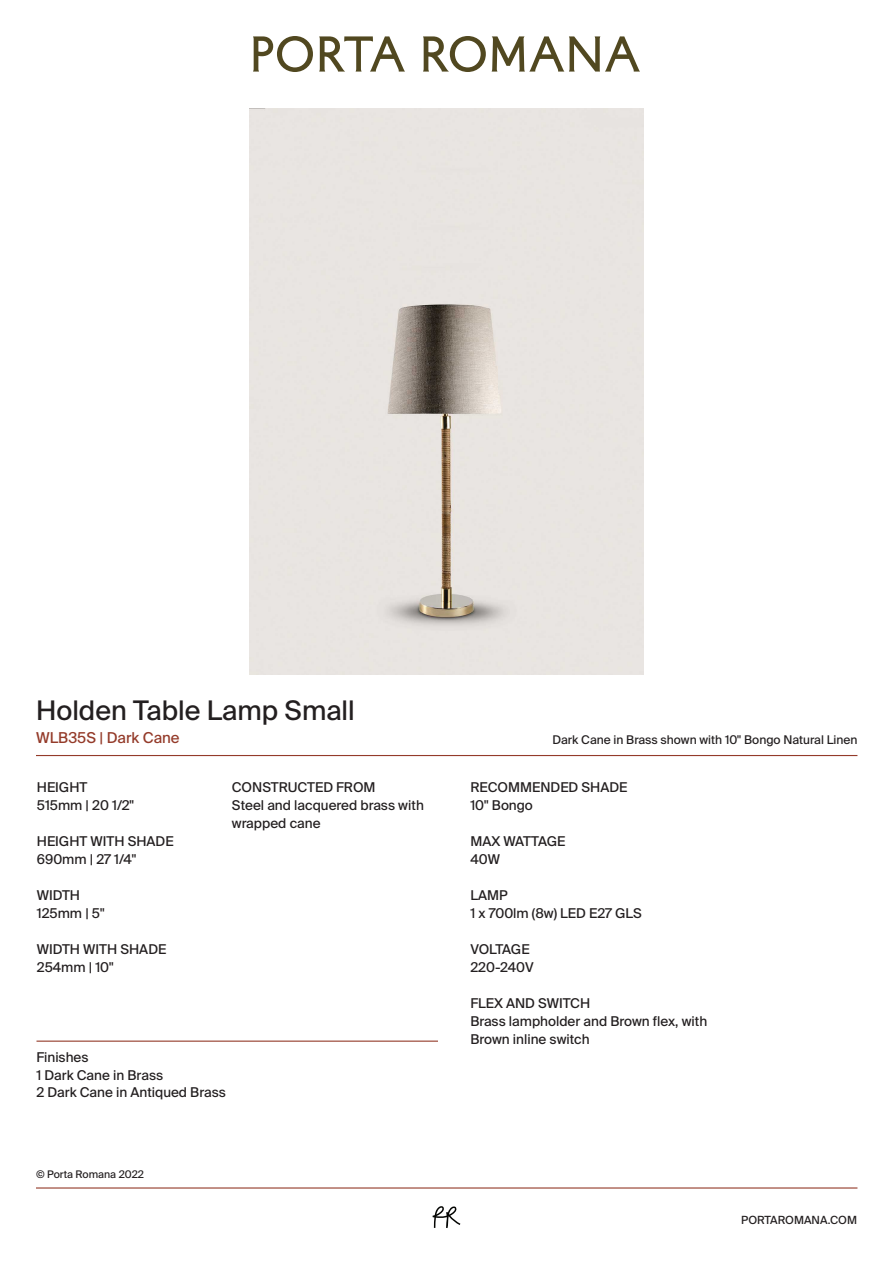
<style>
.page{position:relative;width:893px;height:1263px;background:#fff}
.page>*{position:absolute;margin:0;border:0;box-sizing:border-box;transform-origin:0 0}
.t1{font:27px "Suisse Intl";color:#231f20}
.t2{font:15px "Suisse Intl";color:#943b2a}
.t3{font:13.5px/18px "Suisse Intl";color:#231f20}
.t4{font:12px "Suisse Intl";color:#231f20}
.t5{font:11.25px "Suisse Intl";color:#231f20}
.t6{font:10.5px "Suisse Intl";color:#231f20}
</style>
<div class="page">
<hr style="left:36px;top:755px;width:821px;height:1px;background:#943b2a">
<img style="left:250px;top:108px;width:393px;height:566px">
<svg style="left:253px;top:36px;width:60px;height:36px"></svg>
<svg style="left:319px;top:36px;width:86px;height:36px"></svg>
<svg style="left:423px;top:36px;width:63px;height:36px"></svg>
<svg style="left:492px;top:36px;width:148px;height:36px"></svg>
<hr style="left:36px;top:1040px;width:402px;height:2px;background:#943b2a">
<svg style="left:433px;top:1206px;width:27px;height:22px"></svg>
<hr style="left:36px;top:1187px;width:821px;height:1px;background:#943b2a">
<h1 class="t1" style="left:36px;top:695px;width:320px">Holden Table Lamp Small</h1>
<p class="t2" style="left:36px;top:729px;width:145px">WLB35S | Dark Cane</p>
<p class="t4" style="left:552px;top:733px;width:306px">Dark Cane in Brass shown with 10" Bongo Natural Linen</p>
<p class="t3" style="left:37px;top:778px;width:99px">HEIGHT<br>515mm | 20 1/2"</p>
<p class="t3" style="left:37px;top:832px;width:138px">HEIGHT WITH SHADE<br>690mm | 27 1/4"</p>
<p class="t3" style="left:37px;top:886px;width:69px">WIDTH<br>125mm | 5"</p>
<p class="t3" style="left:37px;top:940px;width:131px">WIDTH WITH SHADE<br>254mm | 10"</p>
<p class="t3" style="left:232px;top:778px;width:194px">CONSTRUCTED FROM<br>Steel and lacquered brass with wrapped cane</p>
<p class="t3" style="left:36px;top:1048px;width:128px">Finishes<br>1 Dark Cane in Brass</p>
<p class="t3" style="left:36px;top:1083px;width:191px">2 Dark Cane in Antiqued Brass</p>
<p class="t6" style="left:36px;top:1168px;width:109px">© Porta Romana 2022</p>
<p class="t3" style="left:470px;top:778px;width:159px">RECOMMENDED SHADE<br>10" Bongo</p>
<p class="t3" style="left:470px;top:832px;width:97px">MAX WATTAGE<br>40W</p>
<p class="t3" style="left:470px;top:886px;width:173px">LAMP<br>1 x 700lm (8w) LED E27 GLS</p>
<p class="t3" style="left:470px;top:940px;width:65px">VOLTAGE<br>220-240V</p>
<p class="t3" style="left:470px;top:994px;width:238px">FLEX AND SWITCH<br>Brass lampholder and Brown flex, with<br>Brown inline switch</p>
<p class="t5" style="left:741px;top:1213px;width:117px">PORTAROMANA.COM</p>
</div>
